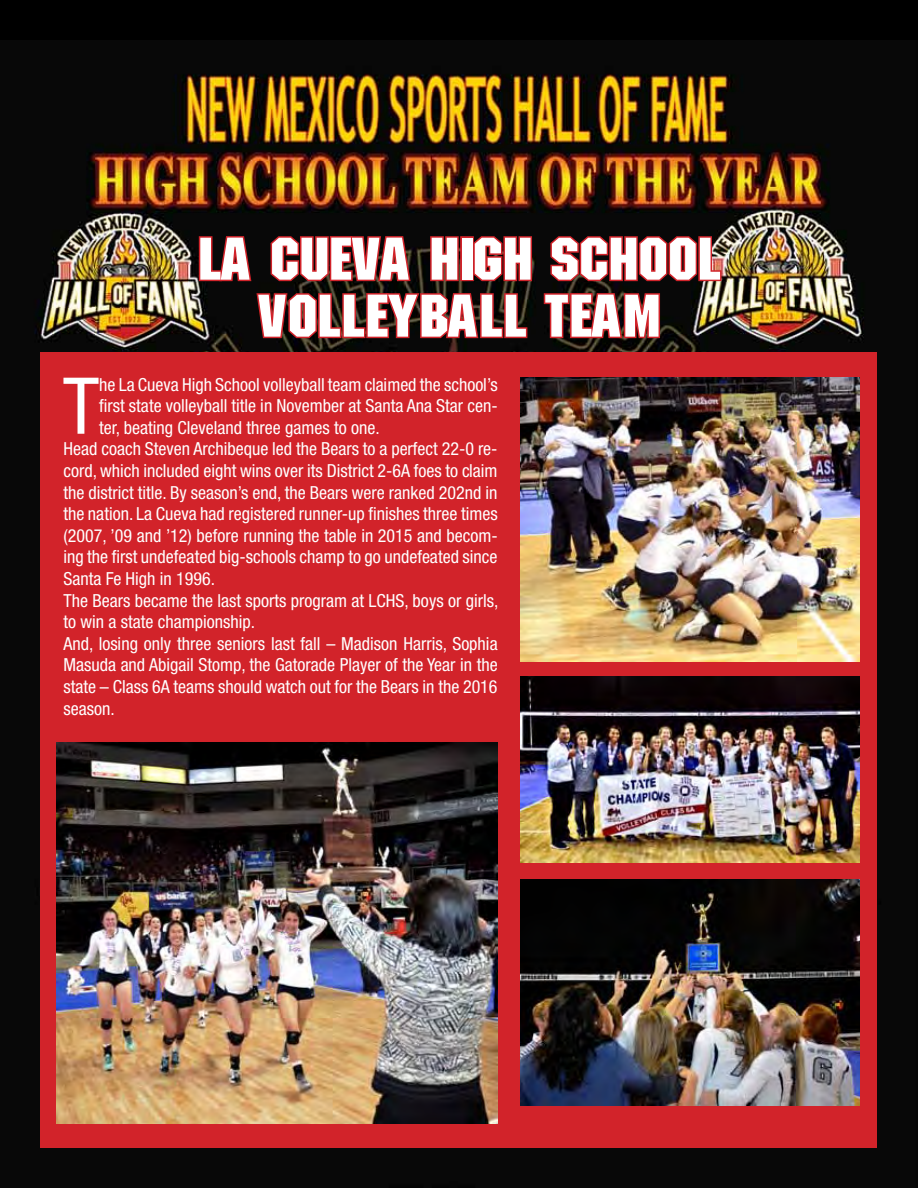
<style>
.page{position:relative;width:918px;height:1188px;background:#080808}
.page>*{position:absolute;margin:0;border:0;box-sizing:border-box;transform-origin:0 0}
.t1{font:condensed 78.45px "Helvetica Neue LT Std";color:#fff}
.t2{font:58.5px/57px "Motor Plain";color:#fff;text-align:center;scale:1.1 1}
.t3{font:condensed 18px "Helvetica Neue LT Std";color:#fff}
</style>
<div class="page">
<img style="left:34px;top:73px;width:831px;height:1075px">
<svg style="left:197px;top:235px;width:56px;height:48px"></svg>
<svg style="left:269px;top:234px;width:143px;height:49px"></svg>
<svg style="left:429px;top:235px;width:31px;height:48px"></svg>
<div style="left:460px;top:236px;width:14px;height:45px;border:3px solid #d2232a"></div>
<svg style="left:472px;top:235px;width:62px;height:48px"></svg>
<svg style="left:549px;top:235px;width:174px;height:48px"></svg>
<svg style="left:255px;top:291px;width:274px;height:49px"></svg>
<svg style="left:542px;top:292px;width:120px;height:48px"></svg>
<div style="left:41px;top:352px;width:836px;height:796px;background:#d2232a"></div>
<img style="left:521px;top:378px;width:339px;height:283px">
<img style="left:521px;top:676px;width:339px;height:187px">
<img style="left:521px;top:879px;width:339px;height:226px">
<img style="left:56px;top:742px;width:442px;height:381px">
<h2 class="t2" style="left:198px;top:232px;width:478px">LA CUEVA HIGH SCHOOL<br>VOLLEYBALL TEAM</h2>
<h1 class="t1" style="left:63px;top:361px;width:38px">T</h1>
<p class="t3" style="left:99px;top:374px;width:400px">he La Cueva High School volleyball team claimed the school’s</p>
<p class="t3" style="left:99px;top:395px;width:400px">first state volleyball title in November at Santa Ana Star cen-</p>
<p class="t3" style="left:99px;top:417px;width:282px">ter, beating Cleveland three games to one.</p>
<p class="t3" style="left:63px;top:439px;width:436px">Head coach Steven Archibeque led the Bears to a perfect 22-0 re-</p>
<p class="t3" style="left:63px;top:460px;width:436px">cord, which included eight wins over its District 2-6A foes to claim</p>
<p class="t3" style="left:63px;top:482px;width:436px">the district title. By season’s end, the Bears were ranked 202nd in</p>
<p class="t3" style="left:63px;top:503px;width:436px">the nation. La Cueva had registered runner-up finishes three times</p>
<p class="t3" style="left:63px;top:525px;width:436px">(2007, ’09 and ’12) before running the table in 2015 and becom-</p>
<p class="t3" style="left:63px;top:547px;width:436px">ing the first undefeated big-schools champ to go undefeated since</p>
<p class="t3" style="left:63px;top:568px;width:153px">Santa Fe High in 1996.</p>
<p class="t3" style="left:63px;top:590px;width:436px">The Bears became the last sports program at LCHS, boys or girls,</p>
<p class="t3" style="left:63px;top:611px;width:193px">to win a state championship.</p>
<p class="t3" style="left:63px;top:633px;width:436px">And, losing only three seniors last fall – Madison Harris, Sophia</p>
<p class="t3" style="left:63px;top:655px;width:436px">Masuda and Abigail Stomp, the Gatorade Player of the Year in the</p>
<p class="t3" style="left:63px;top:676px;width:436px">state – Class 6A teams should watch out for the Bears in the 2016</p>
<p class="t3" style="left:63px;top:698px;width:53px">season.</p>
</div>
